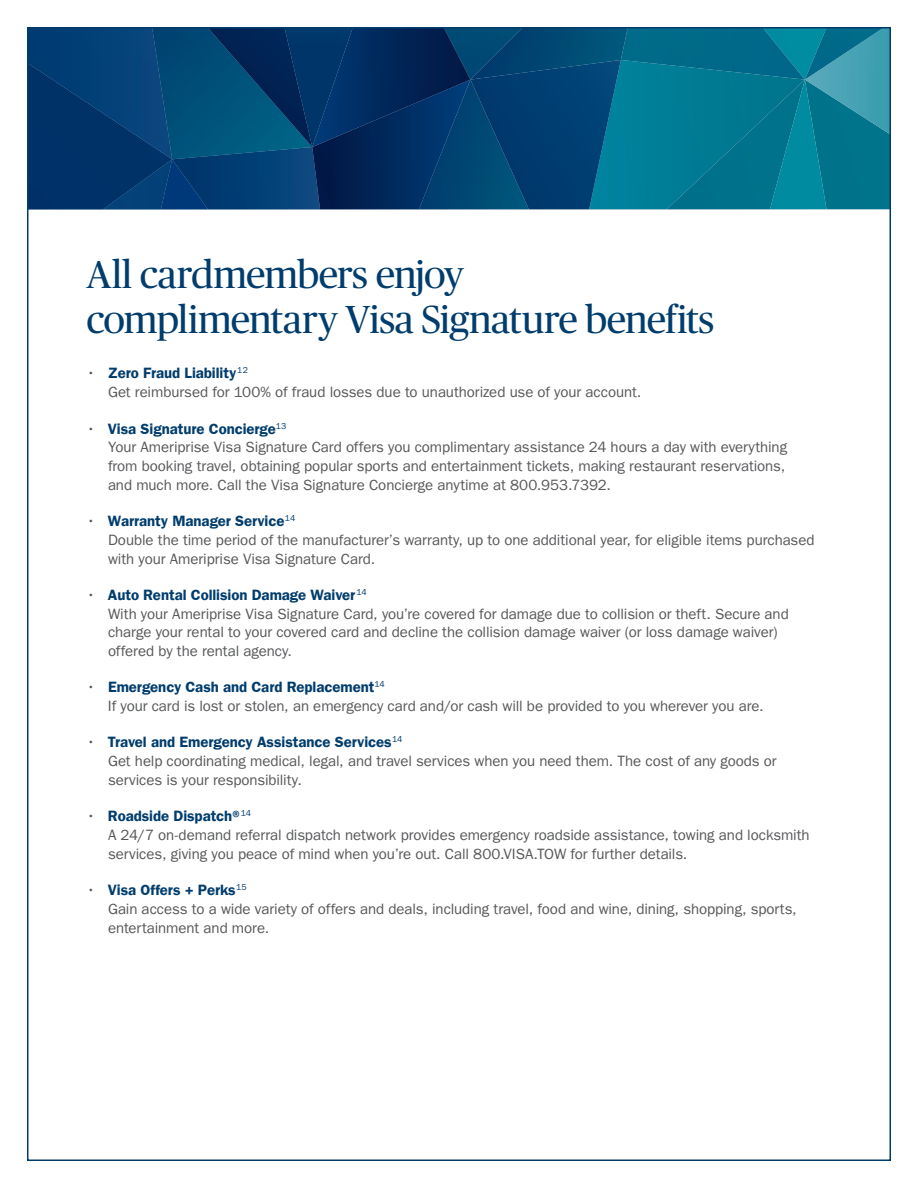
<style>
.page{position:relative;width:918px;height:1188px;background:#fff}
.page>*{position:absolute;margin:0;border:0;box-sizing:border-box;transform-origin:0 0}
.t1{font:39px/45px "Publico Headline";letter-spacing:-.02em;color:#003d6d}
.t2{font:15px/18.8px "ITC Frank Goth For AMPF";letter-spacing:-.005em;color:#57585a}
.t3{font:700 15px "ITC Frank Goth For AMPF Dm";letter-spacing:-.005em;color:#003d6d}
.s1{font-family:"ITC Frank Goth For AMPF";font-weight:400;color:#57585a}
</style>
<div class="page">
<svg style="left:30px;top:30px;width:858px;height:179px;background:#03507a"></svg>
<p class="t1" style="left:86px;top:250px;width:630px">All cardmembers enjoy complimentary Visa Signature benefits</p>
<p class="t3" style="left:86px;top:364px;width:163px"><span class="s1">•</span> Zero Fraud Liability<sup>12</sup></p>
<p class="t2" style="left:108px;top:383px;width:535px">Get reimbursed for 100% of fraud losses due to unauthorized use of your account.</p>
<p class="t3" style="left:86px;top:420px;width:201px"><span class="s1">•</span> Visa Signature Concierge<sup>13</sup></p>
<p class="t2" style="left:108px;top:438px;width:681px">Your Ameriprise Visa Signature Card offers you complimentary assistance 24 hours a day with everything from booking travel, obtaining popular sports and entertainment tickets, making restaurant reservations, and much more. Call the Visa Signature Concierge anytime at 800.953.7392.</p>
<p class="t3" style="left:86px;top:512px;width:210px"><span class="s1">•</span> Warranty Manager Service<sup>14</sup></p>
<p class="t2" style="left:108px;top:530px;width:708px">Double the time period of the manufacturer’s warranty, up to one additional year, for eligible items purchased with your Ameriprise Visa Signature Card.</p>
<p class="t3" style="left:86px;top:586px;width:282px"><span class="s1">•</span> Auto Rental Collision Damage Waiver<sup>14</sup></p>
<p class="t2" style="left:108px;top:604px;width:682px">With your Ameriprise Visa Signature Card, you’re covered for damage due to collision or theft. Secure and charge your rental to your covered card and decline the collision damage waiver (or loss damage waiver) offered by the rental agency.</p>
<p class="t3" style="left:86px;top:678px;width:300px"><span class="s1">•</span> Emergency Cash and Card Replacement<sup>14</sup></p>
<p class="t2" style="left:108px;top:697px;width:657px">If your card is lost or stolen, an emergency card and/or cash will be provided to you wherever you are.</p>
<p class="t3" style="left:86px;top:733px;width:318px"><span class="s1">•</span> Travel and Emergency Assistance Services<sup>14</sup></p>
<p class="t2" style="left:108px;top:752px;width:670px">Get help coordinating medical, legal, and travel services when you need them. The cost of any goods or services is your responsibility.</p>
<p class="t3" style="left:86px;top:807px;width:166px"><span class="s1">•</span> Roadside Dispatch®<sup>14</sup></p>
<p class="t2" style="left:108px;top:826px;width:703px">A 24/7 on-demand referral dispatch network provides emergency roadside assistance, towing and locksmith services, giving you peace of mind when you’re out. Call 800.VISA.TOW for further details.</p>
<p class="t3" style="left:86px;top:881px;width:162px"><span class="s1">•</span> Visa Offers + Perks<sup>15</sup></p>
<p class="t2" style="left:108px;top:899px;width:690px">Gain access to a wide variety of offers and deals, including travel, food and wine, dining, shopping, sports, entertainment and more.</p>
</div>
